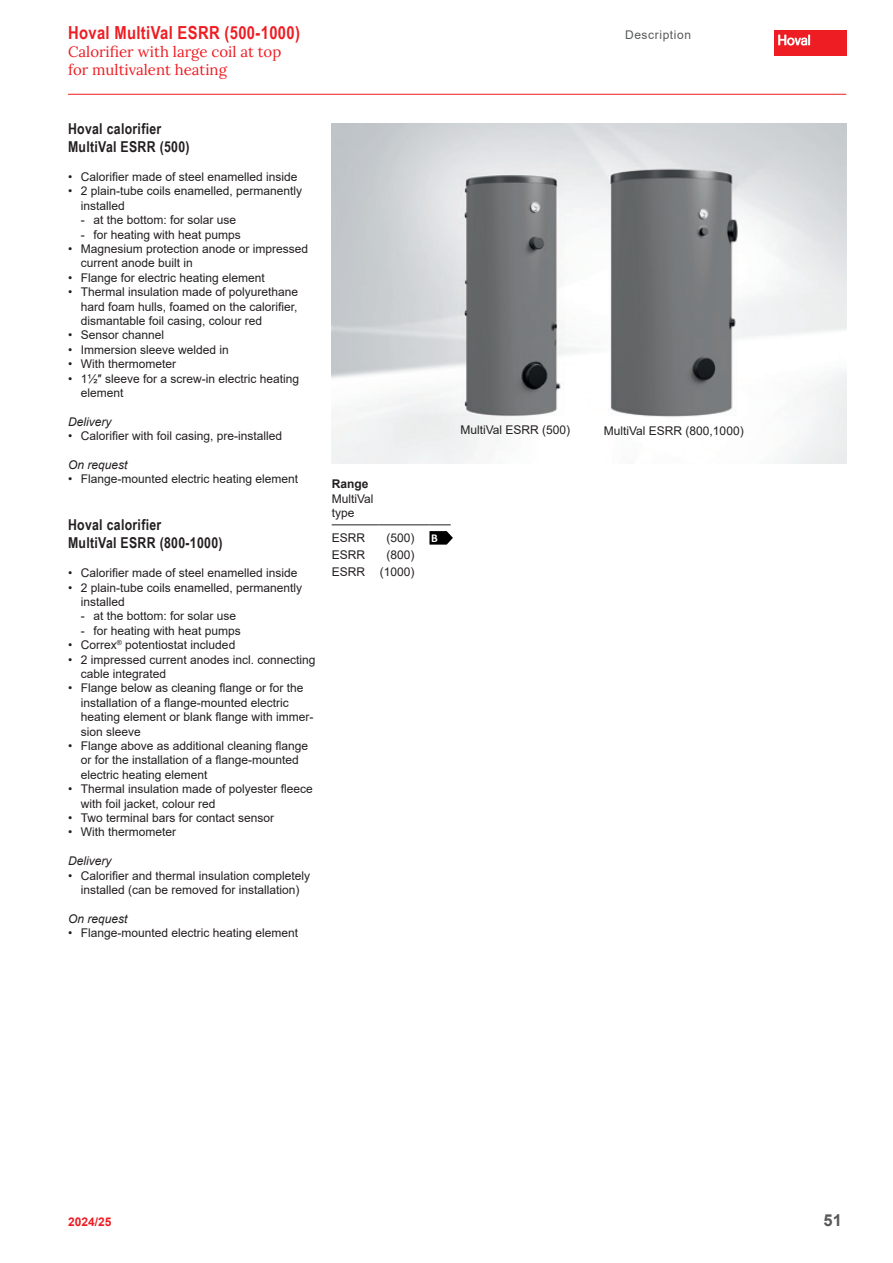
<style>
.page{position:relative;width:893px;height:1263px;background:#fff}
.page>*{position:absolute;margin:0;border:0;box-sizing:border-box;transform-origin:0 0}
.t1{font:700 18px "Arial Narrow";letter-spacing:.02em;color:#ee1d23}
.t2{font:700 16.5px "Arial";color:#57585a}
.t3{font:700 15px/18px "Arial Narrow";letter-spacing:.02em;color:#231f20}
.t4{font:15px/18px "Lora";color:#ee1d23}
.t5{font:12px/14.4px "Arial";color:#231f20}
.t6{font:italic 12px "Arial";color:#231f20}
.t7{font:12px "Arial";letter-spacing:.05em;color:#57585a}
.t8{font:700 12px "Arial";color:#ee1d23}
.t9{font:700 12px "Arial";color:#231f20}
.t10{font:700 12px "Calibri";color:#fff}
</style>
<div class="page">
<hr style="left:68px;top:94px;width:778px;height:1px;background:#ee1d23">
<div style="left:774px;top:30px;width:72px;height:26px;background:#ee1d23"></div>
<svg style="left:778px;top:35px;width:32px;height:11px"></svg>
<hr style="left:332px;top:525px;width:46px;height:1px;background:#231f20">
<hr style="left:378px;top:525px;width:51px;height:1px;background:#231f20">
<svg style="left:429px;top:525px;width:24px;height:20px"></svg>
<img style="left:332px;top:123px;width:514px;height:340px">
<h1 class="t1" style="left:68px;top:22px;width:233px">Hoval MultiVal ESRR (500-1000)</h1>
<p class="t7" style="left:625px;top:28px;width:68px">Description</p>
<p class="t4" style="left:68px;top:42px;width:215px">Calorifier with large coil at top for multivalent heating</p>
<p class="t3" style="left:68px;top:120px;width:123px">Hoval calorifier<br>MultiVal ESRR (500)</p>
<p class="t5" style="left:68px;top:170px;width:231px">• Calorifier made of steel enamelled inside</p>
<p class="t5" style="left:81px;top:184px;width:223px;text-indent:-13px">• 2 plain-tube coils enamelled, permanently installed</p>
<p class="t5" style="left:81px;top:213px;width:157px">- at the bottom: for solar use</p>
<p class="t5" style="left:81px;top:227px;width:162px">- for heating with heat pumps</p>
<p class="t5" style="left:81px;top:242px;width:229px;text-indent:-13px">• Magnesium protection anode or impressed current anode built in</p>
<p class="t5" style="left:68px;top:270px;width:198px">• Flange for electric heating element</p>
<p class="t5" style="left:81px;top:285px;width:219px;text-align:justify;text-indent:-13px">• Thermal insulation made of polyurethane hard foam hulls, foamed on the calorifier, dismantable foil casing, colour red</p>
<p class="t5" style="left:68px;top:328px;width:98px">• Sensor channel</p>
<p class="t5" style="left:68px;top:342px;width:162px">• Immersion sleeve welded in</p>
<p class="t5" style="left:68px;top:357px;width:110px">• With thermometer</p>
<p class="t5" style="left:81px;top:371px;width:220px;text-indent:-13px">• 1½″ sleeve for a screw-in electric heating element</p>
<p class="t6" style="left:68px;top:415px;width:45px">Delivery</p>
<p class="t5" style="left:68px;top:429px;width:216px">• Calorifier with foil casing, pre-installed</p>
<p class="t6" style="left:68px;top:458px;width:61px">On request</p>
<p class="t5" style="left:68px;top:472px;width:232px">• Flange-mounted electric heating element</p>
<p class="t3" style="left:68px;top:516px;width:156px">Hoval calorifier<br>MultiVal ESRR (800-1000)</p>
<p class="t5" style="left:68px;top:566px;width:231px">• Calorifier made of steel enamelled inside</p>
<p class="t5" style="left:81px;top:580px;width:223px;text-indent:-13px">• 2 plain-tube coils enamelled, permanently installed</p>
<p class="t5" style="left:81px;top:609px;width:157px">- at the bottom: for solar use</p>
<p class="t5" style="left:81px;top:623px;width:162px">- for heating with heat pumps</p>
<p class="t5" style="left:68px;top:638px;width:169px">• Correx<sup>®</sup> potentiostat included</p>
<p class="t5" style="left:81px;top:652px;width:236px;text-indent:-13px">• 2 impressed current anodes incl. connecting cable integrated</p>
<p class="t5" style="left:81px;top:681px;width:234px;text-indent:-13px">• Flange below as cleaning flange or for the installation of a flange-mounted electric heating element or blank flange with immer&shy;sion sleeve</p>
<p class="t5" style="left:81px;top:738px;width:229px;text-indent:-13px">• Flange above as additional cleaning flange or for the installation of a flange-mounted electric heating element</p>
<p class="t5" style="left:81px;top:782px;width:234px;text-indent:-13px">• Thermal insulation made of polyester fleece with foil jacket, colour red</p>
<p class="t5" style="left:68px;top:810px;width:208px">• Two terminal bars for contact sensor</p>
<p class="t5" style="left:68px;top:825px;width:110px">• With thermometer</p>
<p class="t6" style="left:68px;top:854px;width:45px">Delivery</p>
<p class="t5" style="left:68px;top:868px;width:244px;text-align:center">• Calorifier and thermal insulation completely installed (can be removed for installation)</p>
<p class="t6" style="left:68px;top:912px;width:61px">On request</p>
<p class="t5" style="left:68px;top:926px;width:232px">• Flange-mounted electric heating element</p>
<p class="t9" style="left:332px;top:477px;width:38px">Range</p>
<p class="t5" style="left:332px;top:491px;width:43px">MultiVal type</p>
<p class="t5" style="left:332px;top:531px;width:35px">ESRR</p>
<p class="t5" style="left:387px;top:531px;width:30px">(500)</p>
<p class="t10" style="left:431px;top:533px;width:8px">B</p>
<p class="t5" style="left:332px;top:548px;width:35px">ESRR</p>
<p class="t5" style="left:332px;top:547px;width:84px;line-height:17px;text-align:right">(800)<br>ESRR (1000)</p>
<p class="t5" style="left:460px;top:423px;width:111px">MultiVal ESRR (500)</p>
<p class="t5" style="left:604px;top:424px;width:141px">MultiVal ESRR (800,1000)</p>
<p class="t8" style="left:68px;top:1215px;width:45px">2024/25</p>
<h2 class="t2" style="left:824px;top:1211px;width:20px">51</h2>
</div>
